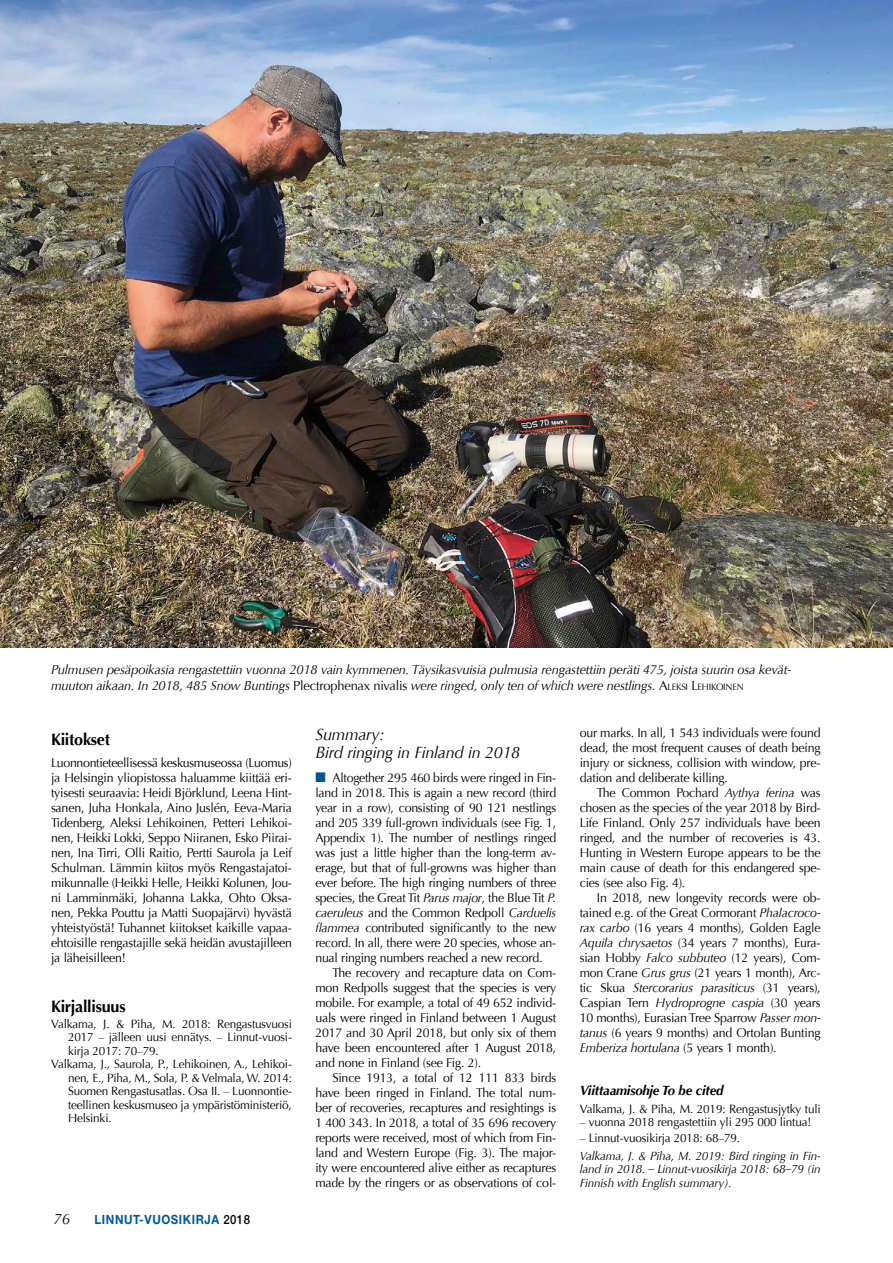
<style>
.page{position:relative;width:893px;height:1263px;background:#fff}
.page>*{position:absolute;margin:0;border:0;box-sizing:border-box;transform-origin:0 0}
.t1{font:italic 16.5px/18px "Optima";letter-spacing:-.015em;color:#000}
.t2{font:700 16.5px "Optima";letter-spacing:-.015em;color:#000}
.t3{font:italic 15px "Optima";color:#000}
.t4{font:italic 700 13.5px "Optima";letter-spacing:-.015em;color:#000}
.t5{font:italic 13.2px/15.3px "Optima";letter-spacing:-.015em;color:#000}
.t6{font:12.75px/15px "Optima";letter-spacing:-.015em;color:#000;text-align:justify}
.t7{font:700 12.75px "Helvetica Neue";letter-spacing:.05em;color:#005a99;scale:.9 1}
.t8{font:12px "Optima";letter-spacing:-.015em;color:#000}
.t9{font:italic 12px/13.5px "Optima";letter-spacing:-.015em;color:#000;text-align:justify}
.s1{font-style:normal}
.s2{font-style:normal;font-size:9.15px}
.s3{font-weight:500;color:#000}
.s4{color:#00558a}
.s5{font-style:italic}
</style>
<div class="page">
<img style="left:0;top:0;width:893px;height:647px">
<p class="t5" style="left:51px;top:662px;width:741px">Pulmusen pesäpoikasia rengastettiin vuonna 2018 vain kymmenen. Täysikasvuisia pulmusia rengastettiin peräti 475, joista suurin osa kevät&shy;muuton aikaan. In 2018, 485 Snow Buntings <span class="s1">Plectrophenax nivalis</span> were ringed, only ten of which were nestlings. <span class="s1">A</span><span class="s2">LEKSI</span> <span class="s1">L</span> <span class="s2">EHIKOINEN</span></p>
<p class="t2" style="left:51px;top:730px;width:61px">Kiitokset</p>
<p class="t6" style="left:51px;top:755px;width:242px">Luonnontieteellisessä keskusmuseossa (Luomus) ja Helsingin yliopistossa haluamme kiittää eri&shy;tyisesti seuraavia: Heidi Björklund, Leena Hint&shy;sanen, Juha Honkala, Aino Juslén, Eeva-Maria Tidenberg, Aleksi Lehikoinen, Petteri Lehikoi&shy;nen, Heikki Lokki, Seppo Niiranen, Esko Piirai&shy;nen, Ina Tirri, Olli Raitio, Pertti Saurola ja Leif Schulman. Lämmin kiitos myös Rengastajatoi&shy;mikunnalle (Heikki Helle, Heikki Kolunen, Jou&shy;ni Lamminmäki, Johanna Lakka, Ohto Oksa&shy;nen, Pekka Pouttu ja Matti Suopajärvi) hyvästä yhteistyöstä! Tuhannet kiitokset kaikille vapaa&shy;ehtoisille rengastajille sekä heidän avustajilleen ja läheisilleen!</p>
<p class="t2" style="left:51px;top:997px;width:76px">Kirjallisuus</p>
<p class="t8" style="left:51px;top:1017px;width:242px">Valkama, J. &amp; Piha, M. 2018: Rengastusvuosi</p>
<p class="t8" style="left:68px;top:1030px;width:225px">2017 – jälleen uusi ennätys. – Linnut-vuosi-</p>
<p class="t8" style="left:68px;top:1044px;width:92px">kirja 2017: 70–79.</p>
<p class="t8" style="left:51px;top:1057px;width:241px">Valkama, J., Saurola, P., Lehikoinen, A., Lehikoi-</p>
<p class="t8" style="left:68px;top:1071px;width:225px">nen, E., Piha, M., Sola, P. &amp; Velmala, W. 2014:</p>
<p class="t8" style="left:68px;top:1084px;width:224px">Suomen Rengastusatlas. Osa II. – Luonnontie-</p>
<p class="t8" style="left:68px;top:1098px;width:225px">teellinen keskusmuseo ja ympäristöministeriö,</p>
<p class="t8" style="left:68px;top:1111px;width:45px">Helsinki.</p>
<p class="t3" style="left:53px;top:1210px;width:18px">76</p>
<p class="t7" style="left:95px;top:1211px;width:174px">LINNUT-VUOSIKIRJA <span class="s3">2018</span></p>
<p class="t1" style="left:315px;top:725px;width:206px">Summary:<br>Bird ringing in Finland in 2018</p>
<p class="t6" style="left:315px;top:770px;width:242px"><span class="s4">■</span> Altogether 295 460 birds were ringed in Fin&shy;land in 2018. This is again a new record (third year in a row), consisting of 90 121 nestlings and 205 339 full-grown individuals (see Fig. 1, Appendix 1). The number of nestlings ringed was just a little higher than the long-term av&shy;erage, but that of full-growns was higher than ever before. The high ringing numbers of three species, the Great Tit <span class="s5">Parus major</span>, the Blue Tit <span class="s5">P. caeruleus</span> and the Common Redpoll <span class="s5">Carduelis flammea</span> contributed significantly to the new record. In all, there were 20 species, whose an&shy;nual ringing numbers reached a new record.</p>
<p class="t6" style="left:315px;top:965px;width:242px;text-indent:17px">The recovery and recapture data on Com&shy;mon Redpolls suggest that the species is very mobile. For example, a total of 49 652 individ&shy;uals were ringed in Finland between 1 August 2017 and 30 April 2018, but only six of them have been encountered after 1 August 2018, and none in Finland (see Fig. 2).</p>
<p class="t6" style="left:315px;top:1070px;width:242px;text-indent:17px">Since 1913, a total of 12 111 833 birds have been ringed in Finland. The total num&shy;ber of recoveries, recaptures and resightings is 1 400 343. In 2018, a total of 35 696 recovery reports were received, most of which from Fin&shy;land and Western Europe (Fig. 3). The major&shy;ity were encountered alive either as recaptures made by the ringers or as observations of col-</p>
<p class="t6" style="left:580px;top:726px;width:242px">our marks. In all, 1 543 individuals were found dead, the most frequent causes of death being injury or sickness, collision with window, pre&shy;dation and deliberate killing.</p>
<p class="t6" style="left:580px;top:786px;width:242px;text-indent:17px">The Common Pochard <span class="s5">Aythya ferina</span> was chosen as the species of the year 2018 by Bird-Life Finland. Only 257 individuals have been ringed, and the number of recoveries is 43.<br>Hunting in Western Europe appears to be the main cause of death for this endangered spe&shy;cies (see also Fig. 4).</p>
<p class="t6" style="left:580px;top:891px;width:242px;text-indent:17px">In 2018, new longevity records were ob&shy;tained e.g. of the Great Cormorant <span class="s5">Phalacroco&shy;rax carbo</span> (16 years 4 months), Golden Eagle <span class="s5">Aquila chrysaetos</span> (34 years 7 months), Eura&shy;sian Hobby <span class="s5">Falco subbuteo</span> (12 years), Com&shy;mon Crane <span class="s5">Grus grus</span> (21 years 1 month), Arc&shy;tic Skua <span class="s5">Stercorarius parasiticus</span> (31 years), Caspian Tern <span class="s5">Hydroprogne caspia</span> (30 years 10 months), Eurasian Tree Sparrow <span class="s5">Passer mon&shy;tanus</span> (6 years 9 months) and Ortolan Bunting <span class="s5">Emberiza hortulana</span> (5 years 1 month).</p>
<p class="t4" style="left:580px;top:1082px;width:145px">Viittaamisohje To be cited</p>
<p class="t8" style="left:580px;top:1102px;width:242px">Valkama, J. &amp; Piha, M. 2019: Rengastusjytky tuli</p>
<p class="t8" style="left:580px;top:1115px;width:233px">– vuonna 2018 rengastettiin yli 295 000 lintua!</p>
<p class="t8" style="left:580px;top:1131px;width:162px">– Linnut-vuosikirja 2018: 68–79.</p>
<p class="t9" style="left:580px;top:1149px;width:242px">Valkama, J. &amp; Piha, M. 2019: Bird ringing in Fin&shy;land in 2018. – Linnut-vuosikirja 2018: 68–79 (in Finnish with English summary).</p>
</div>
